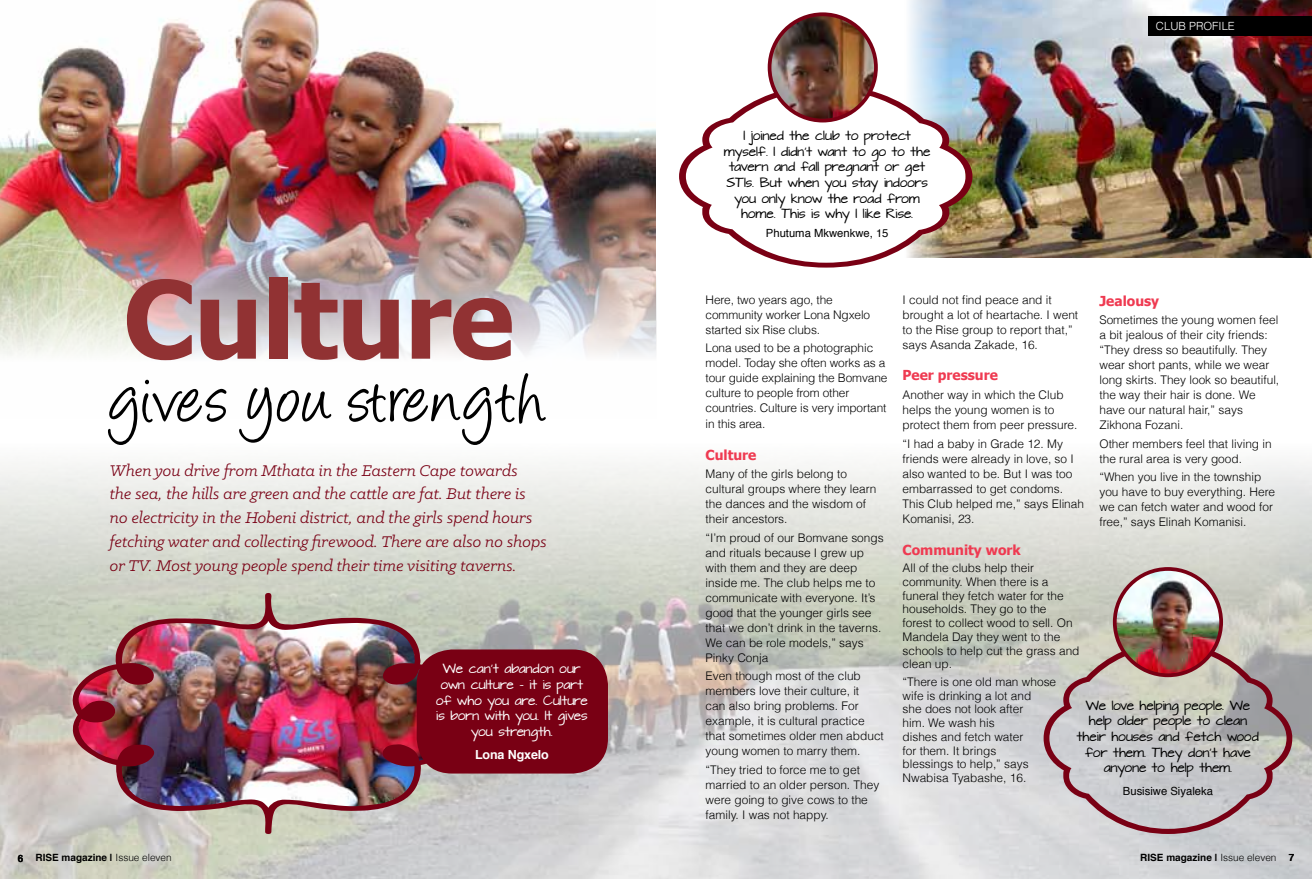
<style>
.page{position:relative;width:1312px;height:879px;background:#fff}
.page>*{position:absolute;margin:0;border:0;box-sizing:border-box;transform-origin:0 0}
.t1{font:700 107.5px "Tahoma";letter-spacing:-.01em;color:#913233}
.t2{font:81.25px "Angelina";letter-spacing:.025em;color:#000}
.t3{font:italic 17.5px/23.8px "Klinic Slab";color:#790014}
.t4{font:700 13.75px "Tahoma";color:#ef3a51}
.t5{font:700 12.5px "Helvetica";letter-spacing:-.01em;color:#fff}
.t6{font:300 11.88px/15px "Helvetica";color:#000}
.t7{font:11.25px/15.6px "Architects Daughter";color:#000;text-align:center}
.t8{font:11.25px/15.6px "Architects Daughter";color:#fff;text-align:center}
.t9{font:11.25px "Helvetica";color:#000}
.t10{font:300 11.25px "Helvetica";color:#fff}
.t11{font:700 10px "Helvetica";color:#000}
.s1{font-weight:300}
</style>
<div class="page">
<img style="left:0;top:257px;width:1311px;height:622px">
<img style="left:909px;top:0;width:402px;height:257px">
<img style="left:0;top:0;width:656px;height:418px">
<div style="left:1148px;top:17px;width:163px;height:19px;background:#000"></div>
<img style="left:70px;top:593px;width:395px;height:241px">
<div style="left:416px;top:649px;width:192px;height:124px;background:#790014;border-radius:35px"></div>
<svg style="left:679px;top:85px;width:293px;height:183px"></svg>
<img style="left:769px;top:14px;width:106px;height:107px;border-radius:53px">
<div style="left:767px;top:12px;width:110px;height:110px;border:4px solid #790014;border-radius:50%"></div>
<svg style="left:1043px;top:642px;width:248px;height:192px;background:#c1b9b9"></svg>
<img style="left:1114px;top:569px;width:106px;height:106px">
<div style="left:1112px;top:567px;width:110px;height:110px;border:4px solid #790014;border-radius:50%"></div>
<h1 class="t1" style="left:123px;top:244px;width:392px">Culture</h1>
<h2 class="t2" style="left:110px;top:365px;width:437px">gives you strength</h2>
<p class="t3" style="left:110px;top:458px;width:438px">When you drive from Mthata in the Eastern Cape towards<br>the sea, the hills are green and the cattle are fat. But there is no electricity in the Hobeni district, and the girls spend hours fetching water and collecting firewood. There are also no shops or TV. Most young people spend their time visiting taverns.</p>
<p class="t11" style="left:18px;top:849px;width:155px">6 RISE magazine | <span class="s1">Issue eleven</span></p>
<p class="t8" style="left:436px;top:662px;width:153px">We can’t abandon our own culture – it is part of who you are. Culture is born with you. It gives you strength.</p>
<p class="t5" style="left:475px;top:744px;width:75px">Lona Ngxelo</p>
<p class="t7" style="left:723px;top:129px;width:208px">I joined the club to protect myself. I didn’t want to go to the tavern and fall pregnant or get<br>STIs. But when you stay indoors you only know the road from home. This is why I like Rise.</p>
<p class="t9" style="left:765px;top:224px;width:124px">Phutuma Mkwenkwe, 15</p>
<p class="t10" style="left:1155px;top:17px;width:16px">Club</p>
<p class="t10" style="left:1188px;top:17px;width:36px">profile</p>
<p class="t6" style="left:705px;top:291px;width:166px">Here, two years ago, the community worker Lona Ngxelo started six Rise clubs.</p>
<p class="t6" style="left:705px;top:340px;width:183px">Lona used to be a photographic model. Today she often works as a tour guide explaining the Bomvane culture to people from other countries. Culture is very important in this area.</p>
<p class="t4" style="left:705px;top:445px;width:52px">Culture</p>
<p class="t6" style="left:705px;top:466px;width:172px">Many of the girls belong to cultural groups where they learn the dances and the wisdom of their ancestors.</p>
<p class="t6" style="left:705px;top:529px;width:179px">“I’m proud of our Bomvane songs and rituals because I grew up with them and they are deep inside me. The club helps me to communicate with everyone. It’s good that the younger girls see that we don’t drink in the taverns.<br>We can be role models,” says<br>Pinky Conja</p>
<p class="t6" style="left:705px;top:668px;width:180px">Even though most of the club members love their culture, it<br>can also bring problems. For example, it is cultural practice that sometimes older men abduct young women to marry them.</p>
<p class="t6" style="left:705px;top:761px;width:175px">“They tried to force me to get married to an older person. They were going to give cows to the family. I was not happy.</p>
<p class="t6" style="left:902px;top:291px;width:177px">I could not find peace and it brought a lot of heartache. I went to the Rise group to report that,” says Asanda Zakade, 16.</p>
<p class="t4" style="left:902px;top:366px;width:97px">Peer pressure</p>
<p class="t6" style="left:902px;top:387px;width:176px">Another way in which the Club helps the young women is to protect them from peer pressure.</p>
<p class="t6" style="left:902px;top:435px;width:183px">“I had a baby in Grade 12. My friends were already in love, so I also wanted to be. But I was too embarrassed to get condoms.<br>This Club helped me,” says Elinah<br>Komanisi, 23.</p>
<p class="t4" style="left:902px;top:540px;width:120px">Community work</p>
<p class="t6" style="left:902px;top:560px;width:178px;line-height:13.8px">All of the clubs help their community. When there is a funeral they fetch water for the households. They go to the<br>forest to collect wood to sell. On<br>Mandela Day they went to the schools to help cut the grass and clean up.</p>
<p class="t6" style="left:902px;top:674px;width:155px;line-height:13.8px">“There is one old man whose wife is drinking a lot and<br>she does not look after<br>him. We wash his<br>dishes and fetch water<br>for them. It brings<br>blessings to help,” says<br>Nwabisa Tyabashe, 16.</p>
<p class="t4" style="left:1099px;top:291px;width:61px">Jealousy</p>
<p class="t6" style="left:1099px;top:312px;width:181px">Sometimes the young women feel a bit jealous of their city friends: “They dress so beautifully. They wear short pants, while we wear long skirts. They look so beautiful, the way their hair is done. We have our natural hair,” says<br>Zikhona Fozani.</p>
<p class="t6" style="left:1099px;top:435px;width:174px">Other members feel that living in the rural area is very good.</p>
<p class="t6" style="left:1099px;top:469px;width:177px">“When you live in the township you have to buy everything. Here we can fetch water and wood for free,” says Elinah Komanisi.</p>
<p class="t7" style="left:1076px;top:698px;width:183px">We love helping people. We help older people to clean their houses and fetch wood for them. They don’t have anyone to help them.</p>
<p class="t9" style="left:1122px;top:782px;width:92px">Busisiwe Siyaleka</p>
<p class="t11" style="left:1139px;top:849px;width:155px">RISE magazine | <span class="s1">Issue eleven</span> 7</p>
</div>
